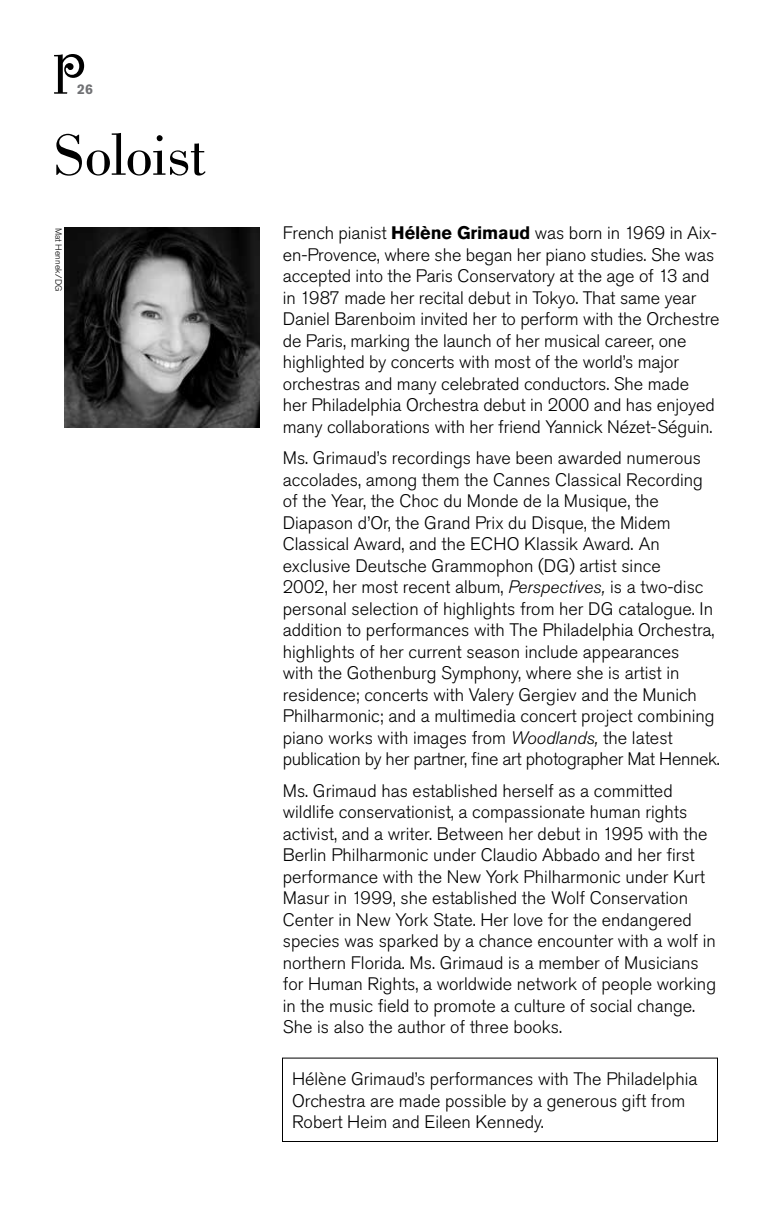
<style>
.page{position:relative;width:774px;height:1224px;background:#fff}
.page>*{position:absolute;margin:0;border:0;box-sizing:border-box;transform-origin:0 0}
.t1{font:60px "Bodoni";letter-spacing:-.02em;color:#000}
.t2{font:300 18px/21.4px "Akzidenz Grotesk Pro";color:#000}
.t3{font:700 14px "Akzidenz Grotesk Pro";color:#717275}
.t4{font:300 9px "Akzidenz Grotesk Pro";color:#000}
.s1{font-weight:700}
.s2{font-style:italic}
</style>
<div class="page">
<svg style="left:54px;top:54px;width:30px;height:40px"></svg>
<img style="left:64px;top:228px;width:196px;height:200px">
<div style="left:282px;top:1058px;width:436px;height:84px;border:1px solid #000"></div>
<p class="t3" style="left:77px;top:80px;width:17px">26</p>
<h1 class="t1" style="left:54px;top:122px;width:154px">Soloist</h1>
<p class="t4" style="left:64px;top:228px;width:65px;rotate:90deg">Mat Hennek/DG</p>
<p class="t2" style="left:283px;top:222px;width:438px">French pianist <span class="s1">Hélène Grimaud</span> was born in 1969 in Aix&shy;en-Provence, where she began her piano studies. She was accepted into the Paris Conservatory at the age of 13 and in 1987 made her recital debut in Tokyo. That same year Daniel Barenboim invited her to perform with the Orchestre de Paris, marking the launch of her musical career, one highlighted by concerts with most of the world’s major orchestras and many celebrated conductors. She made<br>her Philadelphia Orchestra debut in 2000 and has enjoyed many collaborations with her friend Yannick Nézet-Séguin.</p>
<p class="t2" style="left:283px;top:447px;width:439px">Ms. Grimaud’s recordings have been awarded numerous accolades, among them the Cannes Classical Recording of the Year, the Choc du Monde de la Musique, the Diapason d’Or, the Grand Prix du Disque, the Midem Classical Award, and the ECHO Klassik Award. An exclusive Deutsche Grammophon (DG) artist since<br>2002, her most recent album, <span class="s2">Perspectives,</span> is a two-disc personal selection of highlights from her DG catalogue. In addition to performances with The Philadelphia Orchestra, highlights of her current season include appearances<br>with the Gothenburg Symphony, where she is artist in residence; concerts with Valery Gergiev and the Munich Philharmonic; and a multimedia concert project combining piano works with images from <span class="s2">Woodlands,</span> the latest publication by her partner, fine art photographer Mat Hennek.</p>
<p class="t2" style="left:283px;top:780px;width:435px">Ms. Grimaud has established herself as a committed wildlife conservationist, a compassionate human rights activist, and a writer. Between her debut in 1995 with the Berlin Philharmonic under Claudio Abbado and her first performance with the New York Philharmonic under Kurt Masur in 1999, she established the Wolf Conservation Center in New York State. Her love for the endangered species was sparked by a chance encounter with a wolf in northern Florida. Ms. Grimaud is a member of Musicians for Human Rights, a worldwide network of people working in the music field to promote a culture of social change.<br>She is also the author of three books.</p>
<p class="t2" style="left:292px;top:1068px;width:407px">Hélène Grimaud’s performances with The Philadelphia<br>Orchestra are made possible by a generous gift from<br>Robert Heim and Eileen Kennedy.</p>
</div>
